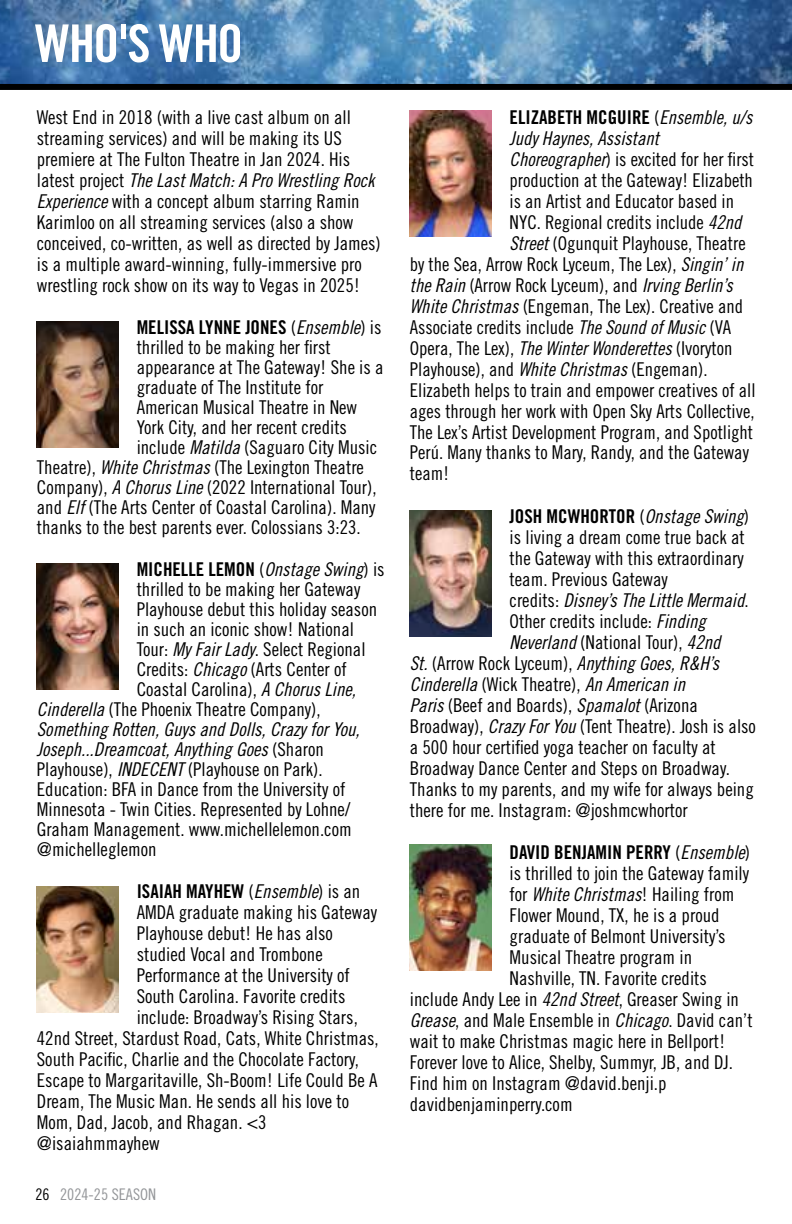
<style>
.page{position:relative;width:792px;height:1224px;background:#fff}
.page>*{position:absolute;margin:0;border:0;box-sizing:border-box;transform-origin:0 0}
.t1{font:52px "Trade Gothic LT Std Bd Cn 20";letter-spacing:-.025em;color:#fff}
.t2{font:19px/21px "Trade Gothic LT Std Cn 18";color:#000}
.t3{font:19px/20px "Trade Gothic LT Std Cn 18 Obl";color:#000}
.t4{font:19px "Trade Gothic LT Std Bd Cn 20";color:#000}
.t5{font:16px "Trade Gothic LT Std Cn 18";color:#939598}
.s1{font-family:"Trade Gothic LT Std Cn 18"}
.s2{font-family:"Trade Gothic LT Std Cn 18 Obl"}
.s3{color:#000}
</style>
<div class="page">
<img style="left:37px;top:321px;width:82px;height:126px">
<img style="left:37px;top:564px;width:82px;height:126px">
<img style="left:37px;top:886px;width:82px;height:126px">
<img style="left:410px;top:111px;width:82px;height:126px">
<img style="left:410px;top:510px;width:82px;height:126px">
<img style="left:410px;top:845px;width:82px;height:126px">
<img style="left:0;top:0;width:792px;height:84px">
<div style="left:0;top:84px;width:792px;height:6px;background:#000"></div>
<h1 class="t1" style="left:35px;top:12px;width:210px">WHO'S WHO</h1>
<p class="t2" style="left:37px;top:107px;width:316px">West End in 2018 (with a live cast album on all streaming services) and will be making its US premiere at The Fulton Theatre in Jan 2024. His</p>
<p class="t3" style="left:37px;top:171px;width:339px"><span class="s1">latest project</span> The Last Match: A Pro Wrestling Rock</p>
<p class="t2" style="left:37px;top:191px;width:346px"><span class="s2">Experience</span> with a concept album starring Ramin Karimloo on all streaming services (also a show conceived, co-written, as well as directed by James) is a multiple award-winning, fully-immersive pro wrestling rock show on its way to Vegas in 2025!</p>
<p class="t4" style="left:137px;top:316px;width:246px">MELISSA LYNNE JONES <span class="s1">(</span><span class="s2">Ensemble</span><span class="s1">) is</span></p>
<p class="t2" style="left:137px;top:337px;width:196px">thrilled to be making her first</p>
<p class="t2" style="left:137px;top:357px;width:248px">appearance at The Gateway! She is a</p>
<p class="t2" style="left:137px;top:377px;width:188px">graduate of The Institute for</p>
<p class="t2" style="left:137px;top:397px;width:222px">American Musical Theatre in New</p>
<p class="t2" style="left:137px;top:417px;width:212px">York City, and her recent credits</p>
<p class="t2" style="left:137px;top:437px;width:242px">include <span class="s2">Matilda</span> (Saguaro City Music</p>
<p class="t2" style="left:37px;top:457px;width:329px">Theatre), <span class="s2">White Christmas</span> (The Lexington Theatre</p>
<p class="t2" style="left:37px;top:477px;width:341px">Company), <span class="s2">A Chorus Line</span> (2022 International Tour),</p>
<p class="t2" style="left:37px;top:497px;width:340px">and <span class="s2">Elf</span> (The Arts Center of Coastal Carolina). Many</p>
<p class="t2" style="left:37px;top:517px;width:325px">thanks to the best parents ever. Colossians 3:23.</p>
<p class="t4" style="left:137px;top:558px;width:249px">MICHELLE LEMON <span class="s1">(</span><span class="s2">Onstage Swing</span><span class="s1">) is</span></p>
<p class="t2" style="left:137px;top:579px;width:225px">thrilled to be making her Gateway</p>
<p class="t2" style="left:137px;top:599px;width:242px">Playhouse debut this holiday season</p>
<p class="t2" style="left:137px;top:619px;width:219px">in such an iconic show! National</p>
<p class="t2" style="left:137px;top:639px;width:230px">Tour: <span class="s2">My Fair Lady</span>. Select Regional</p>
<p class="t2" style="left:137px;top:659px;width:212px">Credits: <span class="s2">Chicago</span> (Arts Center of</p>
<p class="t2" style="left:137px;top:679px;width:221px">Coastal Carolina), <span class="s2">A Chorus Line,</span></p>
<p class="t2" style="left:37px;top:699px;width:285px"><span class="s2">Cinderella</span> (The Phoenix Theatre Company),</p>
<p class="t3" style="left:37px;top:720px;width:324px">Something Rotten, Guys and Dolls, Crazy for You,<br>Joseph...Dreamcoat, Anything Goes <span class="s1">(Sharon</span></p>
<p class="t2" style="left:37px;top:759px;width:316px;line-height:20px">Playhouse), <span class="s2">INDECENT</span> (Playhouse on Park).<br>Education: BFA in Dance from the University of Minnesota - Twin Cities. Represented by Lohne/ Graham Management. www.michellelemon.com @michelleglemon</p>
<p class="t4" style="left:137px;top:880px;width:225px">ISAIAH MAYHEW <span class="s1">(</span><span class="s2">Ensemble</span><span class="s1">) is an</span></p>
<p class="t2" style="left:137px;top:902px;width:242px">AMDA graduate making his Gateway</p>
<p class="t2" style="left:137px;top:923px;width:198px">Playhouse debut! He has also</p>
<p class="t2" style="left:137px;top:944px;width:188px">studied Vocal and Trombone</p>
<p class="t2" style="left:137px;top:965px;width:215px">Performance at the University of</p>
<p class="t2" style="left:137px;top:986px;width:210px">South Carolina. Favorite credits</p>
<p class="t2" style="left:137px;top:1007px;width:223px">include: Broadway’s Rising Stars,</p>
<p class="t2" style="left:37px;top:1028px;width:343px">42nd Street, Stardust Road, Cats, White Christmas,</p>
<p class="t2" style="left:37px;top:1049px;width:324px">South Pacific, Charlie and the Chocolate Factory,</p>
<p class="t2" style="left:37px;top:1070px;width:342px">Escape to Margaritaville, Sh-Boom! Life Could Be A</p>
<p class="t2" style="left:37px;top:1091px;width:314px">Dream, The Music Man. He sends all his love to</p>
<p class="t2" style="left:37px;top:1112px;width:231px">Mom, Dad, Jacob, and Rhagan. &lt;3</p>
<p class="t2" style="left:37px;top:1133px;width:124px">@isaiahmmayhew</p>
<p class="t5" style="left:35px;top:1184px;width:122px"><span class="s3">26</span> 2024-25 SEASON</p>
<p class="t4" style="left:510px;top:105px;width:244px">ELIZABETH MCGUIRE <span class="s1">(</span><span class="s2">Ensemble, u/s</span></p>
<p class="t3" style="left:510px;top:128px;width:151px">Judy Haynes, Assistant</p>
<p class="t2" style="left:510px;top:148px;width:246px"><span class="s2">Choreographer</span>) is excited for her first</p>
<p class="t2" style="left:510px;top:169px;width:245px">production at the Gateway! Elizabeth</p>
<p class="t2" style="left:510px;top:190px;width:226px">is an Artist and Educator based in</p>
<p class="t2" style="left:510px;top:211px;width:233px">NYC. Regional credits include <span class="s2">42nd</span></p>
<p class="t2" style="left:510px;top:232px;width:238px"><span class="s2">Street</span> (Ogunquit Playhouse, Theatre</p>
<p class="t2" style="left:410px;top:253px;width:335px">by the Sea, Arrow Rock Lyceum, The Lex), <span class="s2">Singin’ in</span></p>
<p class="t3" style="left:410px;top:275px;width:324px">the Rain <span class="s1">(Arrow Rock Lyceum), and</span> Irving Berlin’s</p>
<p class="t2" style="left:410px;top:295px;width:347px"><span class="s2">White Christmas</span> (Engeman, The Lex). Creative and Associate credits include <span class="s2">The Sound of Music</span> (VA Opera, The Lex), <span class="s2">The Winter Wonderettes</span> (Ivoryton Playhouse), and <span class="s2">White Christmas</span> (Engeman).<br>Elizabeth helps to train and empower creatives of all ages through her work with Open Sky Arts Collective, The Lex’s Artist Development Program, and Spotlight Perú. Many thanks to Mary, Randy, and the Gateway team!</p>
<p class="t4" style="left:510px;top:504px;width:241px">JOSH MCWHORTOR <span class="s1">(</span><span class="s2">Onstage Swing</span><span class="s1">)</span></p>
<p class="t2" style="left:510px;top:526px;width:237px;text-align:justify">is living a dream come true back at the Gateway with this extraordinary team. Previous Gateway</p>
<p class="t3" style="left:510px;top:590px;width:241px"><span class="s1">credits:</span> Disney’s The Little Mermaid<span class="s1">.</span></p>
<p class="t2" style="left:510px;top:610px;width:213px">Other credits include: <span class="s2">Finding<br>Neverland</span> (National Tour), <span class="s2">42nd</span></p>
<p class="t3" style="left:410px;top:653px;width:311px;line-height:21px">St. <span class="s1">(Arrow Rock Lyceum),</span> Anything Goes, R&amp;H’s<br>Cinderella <span class="s1">(Wick Theatre),</span> An American in</p>
<p class="t2" style="left:410px;top:694px;width:348px"><span class="s2">Paris</span> (Beef and Boards), <span class="s2">Spamalot</span> (Arizona Broadway), <span class="s2">Crazy For You</span> (Tent Theatre). Josh is also a 500 hour certified yoga teacher on faculty at Broadway Dance Center and Steps on Broadway.<br>Thanks to my parents, and my wife for always being there for me. Instagram: @joshmcwhortor</p>
<p class="t4" style="left:510px;top:840px;width:242px">DAVID BENJAMIN PERRY <span class="s1">(</span><span class="s2">Ensemble</span><span class="s1">)</span></p>
<p class="t2" style="left:510px;top:862px;width:241px">is thrilled to join the Gateway family</p>
<p class="t2" style="left:510px;top:883px;width:226px">for <span class="s2">White Christmas</span>! Hailing from</p>
<p class="t2" style="left:510px;top:904px;width:211px">Flower Mound, TX, he is a proud</p>
<p class="t2" style="left:510px;top:925px;width:217px">graduate of Belmont University’s</p>
<p class="t2" style="left:510px;top:946px;width:184px">Musical Theatre program in</p>
<p class="t2" style="left:510px;top:967px;width:199px">Nashville, TN. Favorite credits</p>
<p class="t2" style="left:410px;top:988px;width:331px">include Andy Lee in <span class="s2">42nd Street</span>, Greaser Swing in</p>
<p class="t2" style="left:410px;top:1009px;width:344px"><span class="s2">Grease</span>, and Male Ensemble in <span class="s2">Chicago</span>. David can’t</p>
<p class="t2" style="left:410px;top:1030px;width:317px">wait to make Christmas magic here in Bellport!</p>
<p class="t2" style="left:410px;top:1051px;width:325px">Forever love to Alice, Shelby, Summyr, JB, and DJ.</p>
<p class="t2" style="left:410px;top:1072px;width:258px">Find him on Instagram @david.benji.p</p>
<p class="t2" style="left:410px;top:1093px;width:164px">davidbenjaminperry.com</p>
</div>
